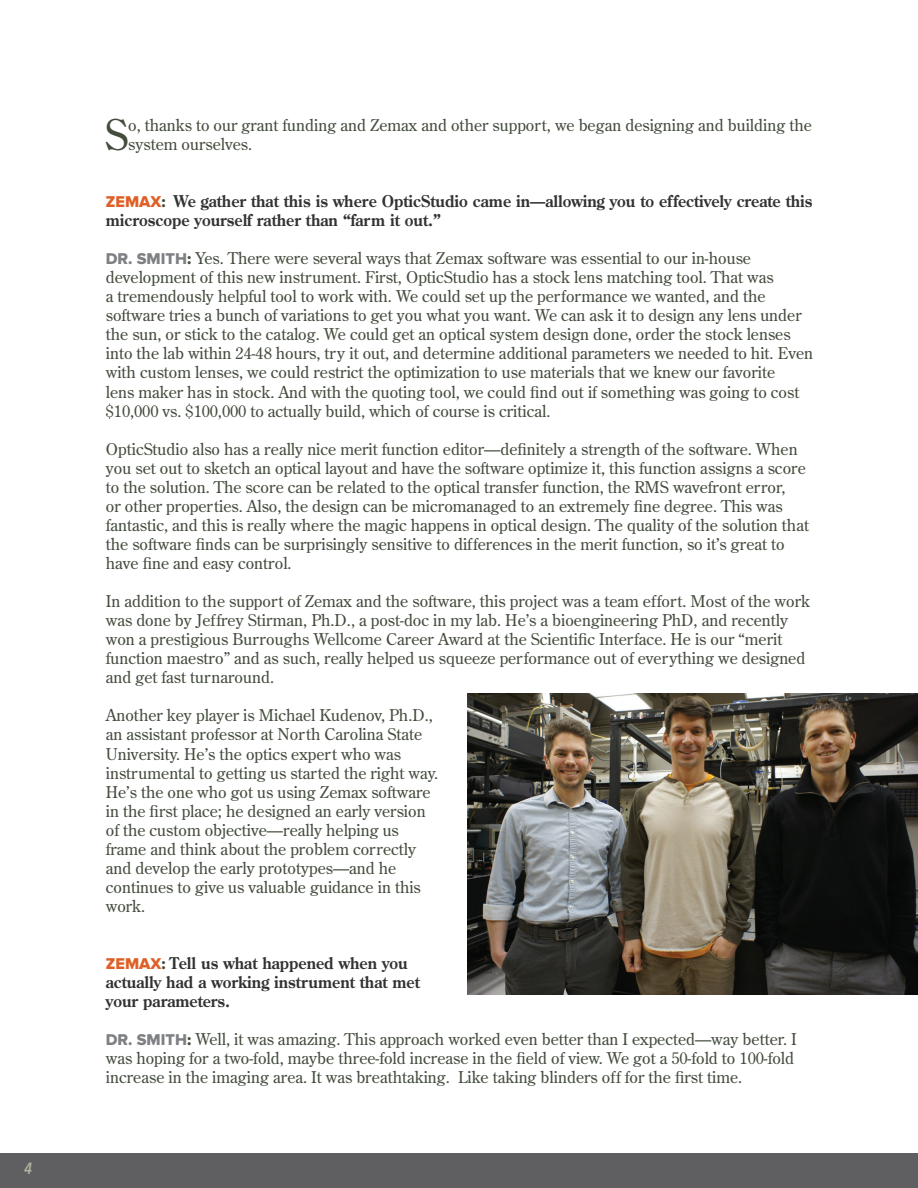
<style>
.page{position:relative;width:918px;height:1188px;background:#fff}
.page>*{position:absolute;margin:0;border:0;box-sizing:border-box;transform-origin:0 0}
.t1{font:42.15px "Century Old Style Std";color:#434c3d}
.t2{font:16.2px/19px "Century Old Style Std";color:#434c3d}
.t3{font:700 16.2px/19px "Century Old Style Std";color:#313232;scale:.94 1}
.t4{font:italic 600 16.2px "Avenir Next Condensed";color:#b5b2a1}
.s1{font-family:"Proxima Nova Extrabld";font-weight:400;color:#de6026}
.s2{font-family:"Proxima Nova Extrabld";font-weight:400;color:#434c3d}
.s3{font-family:"Proxima Nova Extrabld";color:#7e8083}
.s4{font-family:"Proxima Nova Extrabld"}
</style>
<div class="page">
<img style="left:467px;top:693px;width:451px;height:302px">
<div style="left:0;top:1154px;width:918px;height:34px;background:#5f5f62"></div>
<p class="t4" style="left:24px;top:1158px;width:10px">4</p>
<h1 class="t1" style="left:105px;top:107px;width:25px">S</h1>
<p class="t2" style="left:128px;top:115px;width:685px">o, thanks to our grant funding and Zemax and other support, we began designing and building the system ourselves.</p>
<p class="t3" style="left:106px;top:191px;width:753px"><span class="s1">ZEMAX</span><span class="s2">:</span> We gather that this is where OpticStudio came in—allowing you to effectively create this microscope yourself rather than “farm it out.”</p>
<p class="t2" style="left:106px;top:249px;width:709px"><span class="s3">DR. SMITH</span><span class="s4">:</span> Yes. There were several ways that Zemax software was essential to our in-house development of this new instrument. First, OpticStudio has a stock lens matching tool. That was<br>a tremendously helpful tool to work with. We could set up the performance we wanted, and the software tries a bunch of variations to get you what you want. We can ask it to design any lens under the sun, or stick to the catalog. We could get an optical system design done, order the stock lenses into the lab within 24-48 hours, try it out, and determine additional parameters we needed to hit. Even with custom lenses, we could restrict the optimization to use materials that we knew our favorite<br>lens maker has in stock. And with the quoting tool, we could find out if something was going to cost $10,000 vs. $100,000 to actually build, which of course is critical.</p>
<p class="t2" style="left:106px;top:439px;width:705px">OpticStudio also has a really nice merit function editor—definitely a strength of the software. When you set out to sketch an optical layout and have the software optimize it, this function assigns a score to the solution. The score can be related to the optical transfer function, the RMS wavefront error,<br>or other properties. Also, the design can be micromanaged to an extremely fine degree. This was fantastic, and this is really where the magic happens in optical design. The quality of the solution that the software finds can be surprisingly sensitive to differences in the merit function, so it’s great to have fine and easy control.</p>
<p class="t2" style="left:106px;top:591px;width:706px">In addition to the support of Zemax and the software, this project was a team effort. Most of the work was done by Jeffrey Stirman, Ph.D., a post-doc in my lab. He’s a bioengineering PhD, and recently won a prestigious Burroughs Wellcome Career Award at the Scientific Interface. He is our “merit function maestro” and as such, really helped us squeeze performance out of everything we designed and get fast turnaround.</p>
<p class="t2" style="left:106px;top:706px;width:334px">Another key player is Michael Kudenov, Ph.D., an assistant professor at North Carolina State University. He’s the optics expert who was instrumental to getting us started the right way.<br>He’s the one who got us using Zemax software in the first place; he designed an early version of the custom objective—really helping us frame and think about the problem correctly and develop the early prototypes—and he continues to give us valuable guidance in this work.</p>
<p class="t3" style="left:106px;top:953px;width:336px"><span class="s1">ZEMAX</span><span class="s2">:</span> Tell us what happened when you actually had a working instrument that met your parameters.</p>
<p class="t2" style="left:106px;top:1030px;width:692px"><span class="s3">DR. SMITH</span><span class="s4">:</span> Well, it was amazing. This approach worked even better than I expected—way better. I was hoping for a two-fold, maybe three-fold increase in the field of view. We got a 50-fold to 100-fold increase in the imaging area. It was breathtaking. Like taking blinders off for the first time.</p>
</div>
